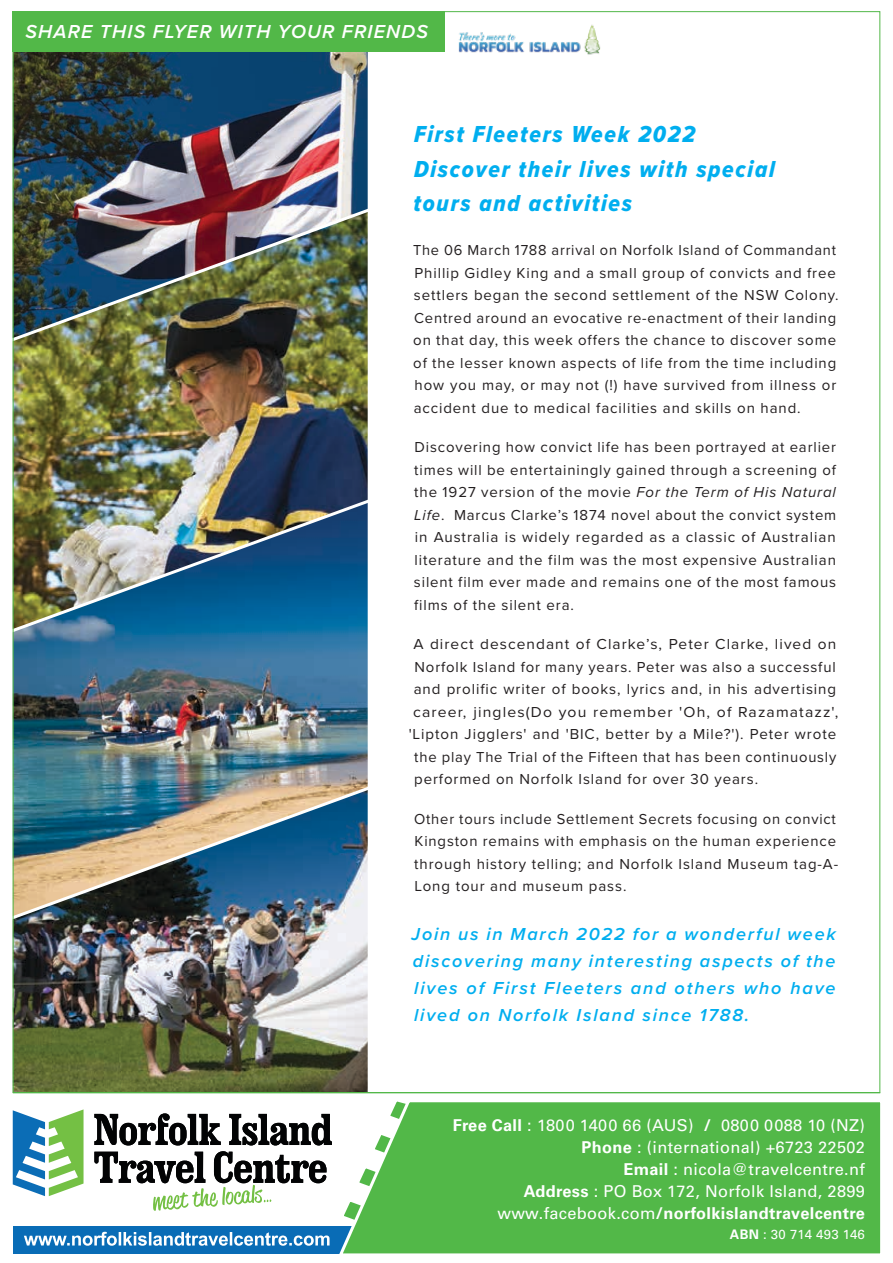
<style>
.page{position:relative;width:893px;height:1263px;background:#fff}
.page>*{position:absolute;margin:0;border:0;box-sizing:border-box;transform-origin:0 0}
.t1{font:24px/34.5px "Proxima Nova Cond Extrabld It";letter-spacing:.07em;color:#00aeef}
.t2{font:italic 600 19.5px "Proxima Nova";letter-spacing:.06em;color:#fff}
.t3{font:italic 600 18px/27px "Proxima Nova";letter-spacing:.1em;color:#00aeef;text-align:justify}
.t4{font:16.35px/21.9px "Univers LT Std";letter-spacing:.02em;color:#fff;text-align:right}
.t5{font:15px/22.5px "Proxima Nova";letter-spacing:.06em;color:#231f20}
.t6{font:15px "Proxima Nova";letter-spacing:.06em;color:#231f20;scale:1.05 1}
.t7{font:13.2px "Univers LT Std";letter-spacing:.02em;color:#fff}
.s1{font-style:italic}
.s2{font-weight:700}
</style>
<div class="page">
<img style="left:15px;top:651px;width:353px;height:97px">
<img style="left:15px;top:748px;width:353px;height:343px">
<img style="left:15px;top:52px;width:353px;height:139px">
<img style="left:15px;top:191px;width:353px;height:460px">
<img style="left:458px;top:25px;width:143px;height:30px">
<hr style="left:13px;top:1092px;width:867px;height:1px;background:#52b848">
<div style="left:13px;top:1226px;width:398px;height:27px;background:#096cb6"></div>
<svg style="left:13px;top:1109px;width:71px;height:87px"></svg>
<svg style="left:94px;top:1113px;width:237px;height:98px"></svg>
<svg style="left:24px;top:1232px;width:306px;height:14px"></svg>
<svg style="left:336px;top:1101px;width:545px;height:153px;background:#5fbd56"></svg>
<div style="left:13px;top:11px;width:432px;height:41px;background:#52b848"></div>
<h2 class="t2" style="left:26px;top:17px;width:404px">SHARE THIS FLYER WITH YOUR FRIENDS</h2>
<h1 class="t1" style="left:414px;top:117px;width:363px">First Fleeters Week 2022<br>Discover their lives with special tours and activities</h1>
<p class="t5" style="left:413px;top:238px;width:427px">The 06 March 1788 arrival on Norfolk Island of Commandant Phillip Gidley King and a small group of convicts and free settlers began the second settlement of the NSW Colony.<br>Centred around an evocative re-enactment of their landing on that day, this week offers the chance to discover some of the lesser known aspects of life from the time including how you may, or may not (!) have survived from illness or accident due to medical facilities and skills on hand.</p>
<p class="t5" style="left:414px;top:435px;width:424px;text-align:justify">Discovering how convict life has been portrayed at earlier times will be entertainingly gained through a screening of the 1927 version of the movie <span class="s1">For the Term of His Natural Life</span>. Marcus Clarke’s 1874 novel about the convict system in Australia is widely regarded as a classic of Australian literature and the film was the most expensive Australian silent film ever made and remains one of the most famous films of the silent era.</p>
<p class="t5" style="left:413px;top:632px;width:424px">A direct descendant of Clarke’s, Peter Clarke, lived on</p>
<p class="t5" style="left:415px;top:655px;width:423px">Norfolk Island for many years. Peter was also a successful</p>
<p class="t5" style="left:414px;top:677px;width:424px">and prolific writer of books, lyrics and, in his advertising</p>
<p class="t6" style="left:413px;top:700px;width:406px">career, jingles(Do you remember 'Oh, of Razamatazz',</p>
<p class="t5" style="left:409px;top:722px;width:429px">'Lipton Jigglers' and 'BIC, better by a Mile?'). Peter wrote</p>
<p class="t5" style="left:414px;top:745px;width:424px">the play The Trial of the Fifteen that has been continuously</p>
<p class="t5" style="left:414px;top:767px;width:345px">performed on Norfolk Island for over 30 years.</p>
<p class="t5" style="left:414px;top:807px;width:426px">Other tours include Settlement Secrets focusing on convict Kingston remains with emphasis on the human experience through history telling; and Norfolk Island Museum tag-A-Long tour and museum pass.</p>
<p class="t3" style="left:412px;top:919px;width:426px">Join us in March 2022 for a wonderful week discovering many interesting aspects of the lives of First Fleeters and others who have lived on Norfolk Island since 1788.</p>
<p class="t4" style="left:453px;top:1115px;width:413px"><span class="s2">Free Call</span> : 1800 1400 66 (AUS) <span class="s2">/</span> 0800 0088 10 (NZ)<br><span class="s2">Phone</span> : (international) +6723 22502<br><span class="s2">Email</span> : nicola@travelcentre.nf<br><span class="s2">Address</span> : PO Box 172, Norfolk Island, 2899 www.facebook.com<span class="s2">/norfolkislandtravelcentre</span></p>
<p class="t7" style="left:730px;top:1227px;width:137px"><span class="s2">ABN</span> : 30 714 493 146</p>
</div>
